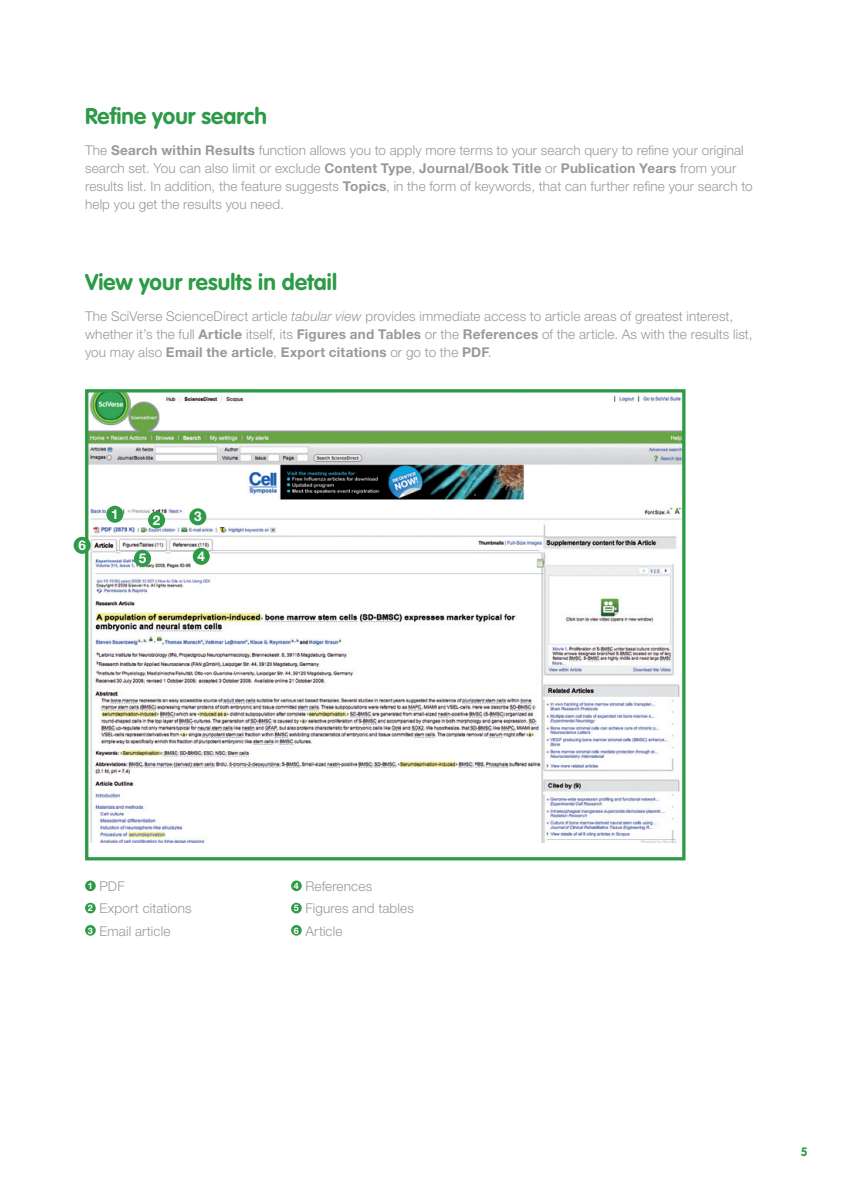
<style>
.page{position:relative;width:851px;height:1191px;background:#fff}
.page>*{position:absolute;margin:0;border:0;box-sizing:border-box;transform-origin:0 0}
.t1{font:700 22.5px "VAG Rounded";letter-spacing:.005em;color:#2c9a46}
.t2{font:300 13.5px/18px "Helvetica Neue";letter-spacing:.01em;color:#999}
.t3{font:700 13.5px "Helvetica Neue";color:#fff}
.t4{font:700 12px "VAG Rounded";color:#2c9a46}
.s1{font-weight:700}
.s2{font-style:italic}
.s3{font-weight:700;font-size:9px;color:#fff}
</style>
<div class="page">
<img style="left:89px;top:393px;width:592px;height:450px">
<div style="left:85px;top:389px;width:600px;height:471px;border:3px solid #2c9a46"></div>
<div style="left:85px;top:880px;width:11px;height:11px;background:#2c9a46;border-radius:50%"></div>
<div style="left:85px;top:902px;width:11px;height:11px;background:#2c9a46;border-radius:50%"></div>
<div style="left:85px;top:925px;width:11px;height:10px;background:#2c9a46;border-radius:50%"></div>
<div style="left:291px;top:880px;width:11px;height:11px;background:#2c9a46;border-radius:50%"></div>
<div style="left:291px;top:902px;width:11px;height:11px;background:#2c9a46;border-radius:50%"></div>
<div style="left:291px;top:925px;width:11px;height:10px;background:#2c9a46;border-radius:50%"></div>
<div style="left:106px;top:506px;width:17px;height:17px;background:#2c9a46;border-radius:50%"></div>
<div style="left:193px;top:548px;width:17px;height:17px;background:#2c9a46;border-radius:50%"></div>
<div style="left:134px;top:550px;width:17px;height:17px;background:#2c9a46;border-radius:50%"></div>
<div style="left:74px;top:537px;width:17px;height:17px;background:#2c9a46;border-radius:50%"></div>
<div style="left:148px;top:511px;width:17px;height:17px;background:#2c9a46;border-radius:50%"></div>
<div style="left:189px;top:508px;width:17px;height:17px;background:#2c9a46;border-radius:50%"></div>
<h1 class="t1" style="left:85px;top:103px;width:183px">Refine your search</h1>
<p class="t2" style="left:85px;top:141px;width:669px">The <span class="s1">Search within Results</span> function allows you to apply more terms to your search query to refine your original search set. You can also limit or exclude <span class="s1">Content Type</span>, <span class="s1">Journal/Book Title</span> or <span class="s1">Publication Years</span> from your results list. In addition, the feature suggests <span class="s1">Topics</span>, in the form of keywords, that can further refine your search to help you get the results you need.</p>
<h1 class="t1" style="left:85px;top:269px;width:253px">View your results in detail</h1>
<p class="t2" style="left:85px;top:306px;width:668px">The SciVerse ScienceDirect article <span class="s2">tabular view</span> provides immediate access to article areas of greatest interest, whether it’s the full <span class="s1">Article</span> itself, its <span class="s1">Figures and Tables</span> or the <span class="s1">References</span> of the article. As with the results list, you may also <span class="s1">Email the article</span>, <span class="s1">Export citations</span> or go to the <span class="s1">PDF</span>.</p>
<p class="t3" style="left:78px;top:537px;width:9px">6</p>
<p class="t3" style="left:111px;top:506px;width:9px">1</p>
<p class="t3" style="left:153px;top:511px;width:9px">2</p>
<p class="t3" style="left:194px;top:508px;width:9px">3</p>
<p class="t3" style="left:139px;top:550px;width:9px">5</p>
<p class="t3" style="left:197px;top:548px;width:9px">4</p>
<p class="t2" style="left:88px;top:875px;width:105px;line-height:22.2px"><span class="s3">1</span> PDF<br><span class="s3">2</span> Export citations<br><span class="s3">3</span> Email article</p>
<p class="t2" style="left:294px;top:875px;width:121px;line-height:22.2px"><span class="s3">4</span> References<br><span class="s3">5</span> Figures and tables<br><span class="s3">6</span> Article</p>
<p class="t4" style="left:800px;top:1144px;width:8px">5</p>
</div>
